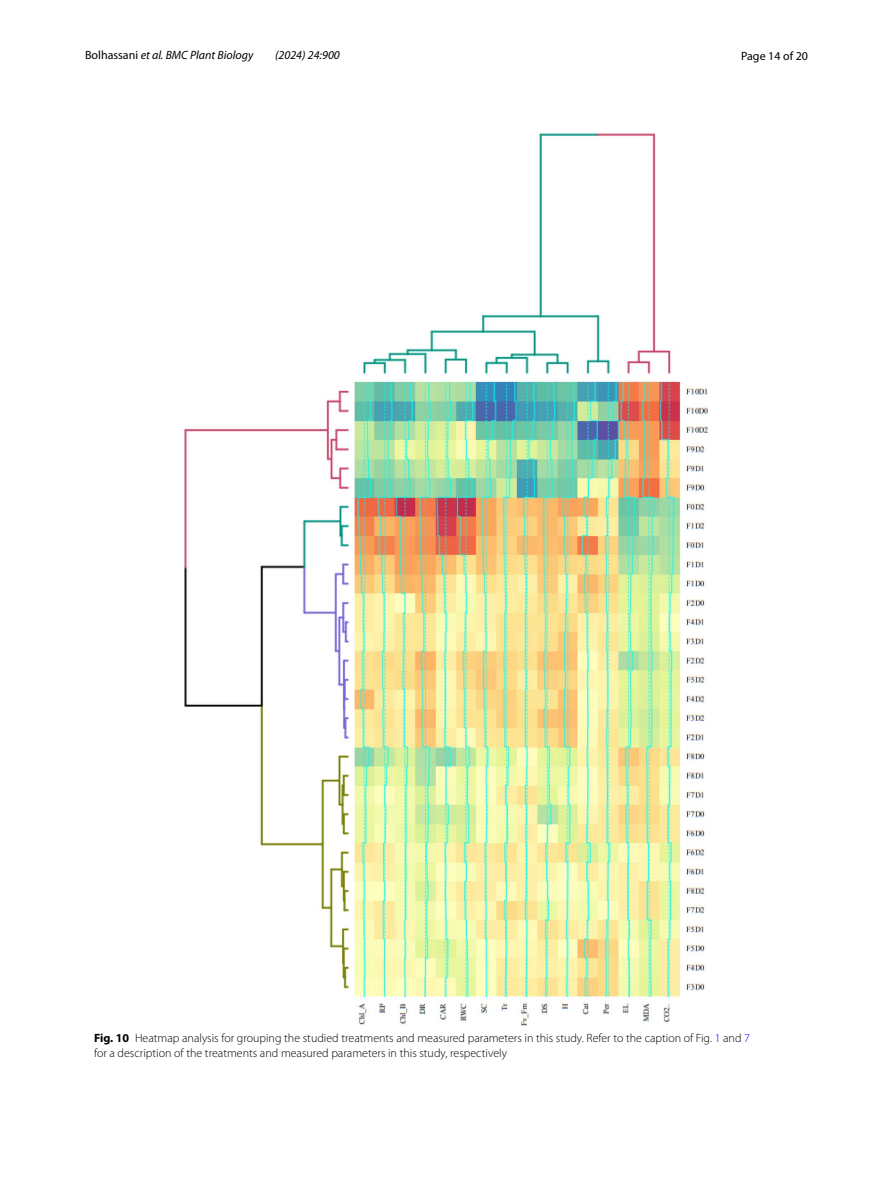
<style>
.page{position:relative;width:893px;height:1187px;background:#fff}
.page>*{position:absolute;margin:0;border:0;box-sizing:border-box;transform-origin:0 0}
.t1{font:300 12px/15px "Myriad Pro";color:#000}
.t2{font:italic 12px "Myriad Pro";color:#000}
.t3{font:12px "Myriad Pro";color:#000}
.s1{font-style:normal}
.s2{font-weight:700}
.s3{color:#00f}
</style>
<div class="page">
<img style="left:185px;top:133px;width:523px;height:893px">
<p class="t2" style="left:85px;top:48px;width:170px"><span class="s1">Bolhassani</span> et al. BMC Plant Biology</p>
<p class="t2" style="left:275px;top:48px;width:66px">(2024) 24:900</p>
<p class="t3" style="left:741px;top:48px;width:68px">Page 14 of 20</p>
<p class="t1" style="left:94px;top:1030px;width:657px"><span class="s2">Fig. 10</span> Heatmap analysis for grouping the studied treatments and measured parameters in this study. Refer to the caption of Fig. <span class="s3">1</span> and <span class="s3">7 </span>for a description of the treatments and measured parameters in this study, respectively</p>
</div>
